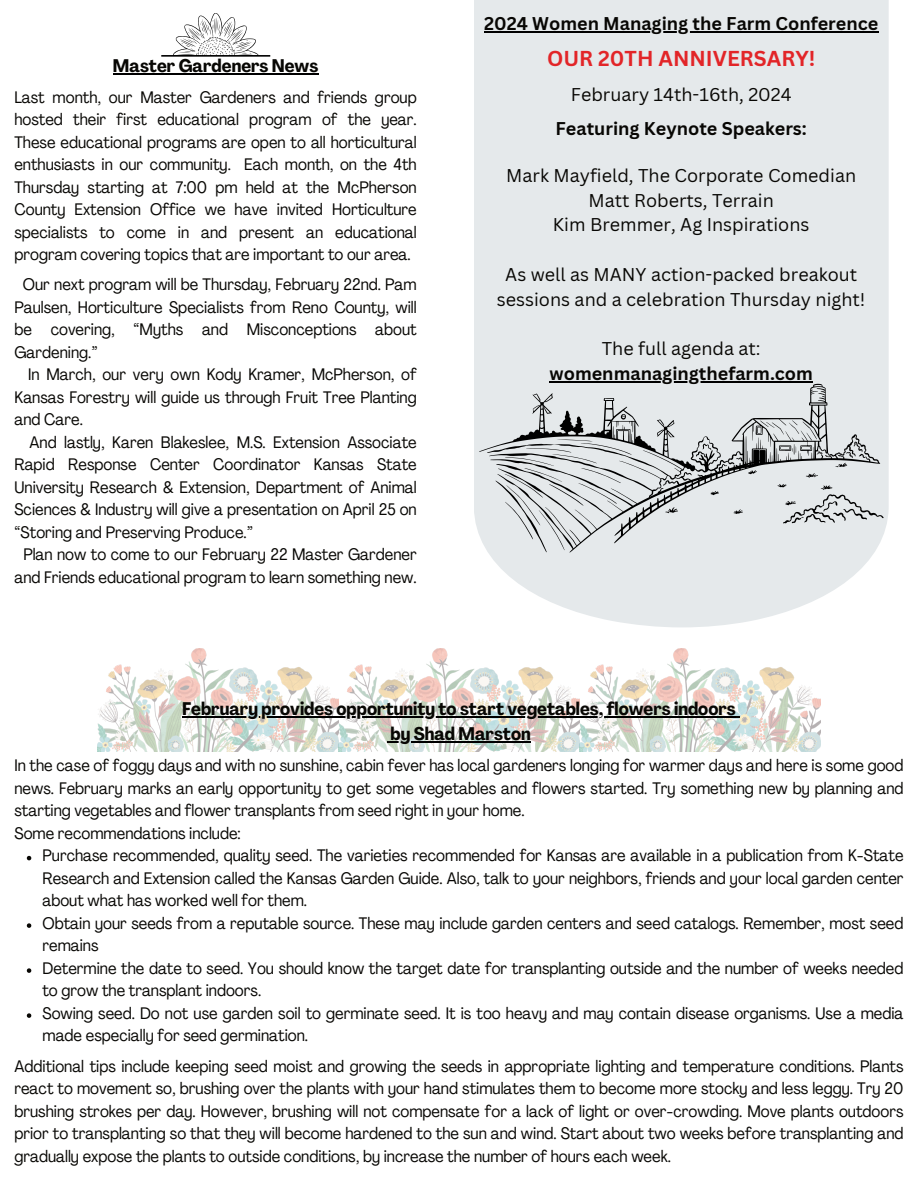
<style>
.page{position:relative;width:918px;height:1188px;background:#fff}
.page>*{position:absolute;margin:0;border:0;box-sizing:border-box;transform-origin:0 0}
.t1{font:700 21px "Canva Sans";color:#e22528}
.t2{font:18px/24.8px "Canva Sans";color:#080704;text-align:center}
.t3{font:700 condensed 18px/24.8px "Agrandir";color:#080704;text-align:center}
.t4{font:700 18px "Canva Sans";color:#080704}
.t5{font:condensed 16.5px/22.5px "Agrandir";color:#080704;text-align:justify}
</style>
<div class="page">
<svg style="left:161px;top:13px;width:109px;height:44px"></svg>
<div style="left:474px;top:0;width:415px;height:627px;background:#e5e9eb"></div>
<svg style="left:479px;top:384px;width:401px;height:169px;background:#d1d4d6"></svg>
<svg style="left:734px;top:509px;width:9px;height:5px"></svg>
<svg style="left:711px;top:491px;width:8px;height:4px"></svg>
<svg style="left:748px;top:470px;width:9px;height:4px"></svg>
<svg style="left:496px;top:440px;width:136px;height:112px;background:#cacecf"></svg>
<svg style="left:665px;top:507px;width:13px;height:6px"></svg>
<svg style="left:806px;top:473px;width:12px;height:5px"></svg>
<svg style="left:778px;top:484px;width:106px;height:40px;background:#cdd1d2"></svg>
<svg style="left:703px;top:444px;width:8px;height:6px"></svg>
<svg style="left:835px;top:442px;width:28px;height:25px"></svg>
<svg style="left:621px;top:414px;width:5px;height:6px"></svg>
<svg style="left:757px;top:420px;width:60px;height:35px;background:#b8bbbc"></svg>
<hr style="left:484px;top:31px;width:394px;height:1px;background:#000">
<hr style="left:550px;top:381px;width:263px;height:1px;background:#000">
<hr style="left:113px;top:73px;width:205px;height:1px;background:#000">
<img style="left:98px;top:649px;width:722px;height:102px">
<hr style="left:182px;top:716px;width:554px;height:1px;background:#000">
<hr style="left:390px;top:741px;width:141px;height:1px;background:#000">
<svg style="left:27px;top:856px;width:4px;height:4px"></svg>
<svg style="left:27px;top:923px;width:4px;height:5px"></svg>
<svg style="left:27px;top:968px;width:4px;height:5px"></svg>
<svg style="left:27px;top:1013px;width:4px;height:5px"></svg>
<p class="t3" style="left:113px;top:54px;width:207px">Master Gardeners News</p>
<p class="t5" style="left:14px;top:85px;width:404px">Last month, our Master Gardeners and friends group hosted their first educational program of the year.<br>These educational programs are open to all horticultural enthusiasts in our community. Each month, on the 4th Thursday starting at 7:00 pm held at the McPherson County Extension Office we have invited Horticulture specialists to come in and present an educational program covering topics that are important to our area.</p>
<p class="t5" style="left:14px;top:273px;width:404px;text-indent:8px">Our next program will be Thursday, February 22nd. Pam Paulsen, Horticulture Specialists from Reno County, will be covering, “Myths and Misconceptions about Gardening.”</p>
<p class="t5" style="left:14px;top:363px;width:404px;text-indent:14px">In March, our very own Kody Kramer, McPherson, of Kansas Forestry will guide us through Fruit Tree Planting and Care.</p>
<p class="t5" style="left:30px;top:431px;width:389px">And lastly, Karen Blakeslee, M.S. Extension Associate</p>
<p class="t5" style="left:14px;top:453px;width:404px">Rapid Response Center Coordinator Kansas State</p>
<p class="t5" style="left:14px;top:476px;width:404px">University Research &amp; Extension, Department of Animal</p>
<p class="t5" style="left:14px;top:498px;width:404px">Sciences &amp; Industry will give a presentation on April 25 on</p>
<p class="t5" style="left:14px;top:521px;width:240px">“Storing and Preserving Produce.”</p>
<p class="t5" style="left:23px;top:543px;width:395px">Plan now to come to our February 22 Master Gardener</p>
<p class="t5" style="left:14px;top:566px;width:404px">and Friends educational program to learn something new.</p>
<p class="t4" style="left:484px;top:13px;width:396px">2024 Women Managing the Farm Conference</p>
<p class="t1" style="left:547px;top:46px;width:270px">OUR 20TH ANNIVERSARY!</p>
<p class="t2" style="left:571px;top:82px;width:222px">February 14th-16th, 2024</p>
<p class="t4" style="left:556px;top:117px;width:253px">Featuring Keynote Speakers:</p>
<p class="t2" style="left:506px;top:163px;width:351px">Mark Mayfield, The Corporate Comedian<br>Matt Roberts, Terrain<br>Kim Bremmer, Ag Inspirations</p>
<p class="t2" style="left:497px;top:262px;width:370px">As well as MANY action-packed breakout sessions and a celebration Thursday night!</p>
<p class="t2" style="left:602px;top:336px;width:160px">The full agenda at:</p>
<p class="t4" style="left:550px;top:363px;width:265px">womenmanagingthefarm.com</p>
<p class="t3" style="left:182px;top:697px;width:555px">February provides opportunity to start vegetables, flowers indoors by Shad Marston</p>
<p class="t5" style="left:14px;top:754px;width:891px;text-align:left">In the case of foggy days and with no sunshine, cabin fever has local gardeners longing for warmer days and here is some good news. February marks an early opportunity to get some vegetables and flowers started. Try something new by planning and starting vegetables and flower transplants from seed right in your home.<br>Some recommendations include:</p>
<p class="t5" style="left:42px;top:844px;width:863px;text-align:left">Purchase recommended, quality seed. The varieties recommended for Kansas are available in a publication from K-State Research and Extension called the Kansas Garden Guide. Also, talk to your neighbors, friends and your local garden center about what has worked well for them.<br>Obtain your seeds from a reputable source. These may include garden centers and seed catalogs. Remember, most seed remains<br>Determine the date to seed. You should know the target date for transplanting outside and the number of weeks needed to grow the transplant indoors.<br>Sowing seed. Do not use garden soil to germinate seed. It is too heavy and may contain disease organisms. Use a media made especially for seed germination.</p>
<p class="t5" style="left:14px;top:1055px;width:891px">Additional tips include keeping seed moist and growing the seeds in appropriate lighting and temperature conditions. Plants react to movement so, brushing over the plants with your hand stimulates them to become more stocky and less leggy. Try 20 brushing strokes per day. However, brushing will not compensate for a lack of light or over-crowding. Move plants outdoors prior to transplanting so that they will become hardened to the sun and wind. Start about two weeks before transplanting and gradually expose the plants to outside conditions, by increase the number of hours each week.</p>
</div>
